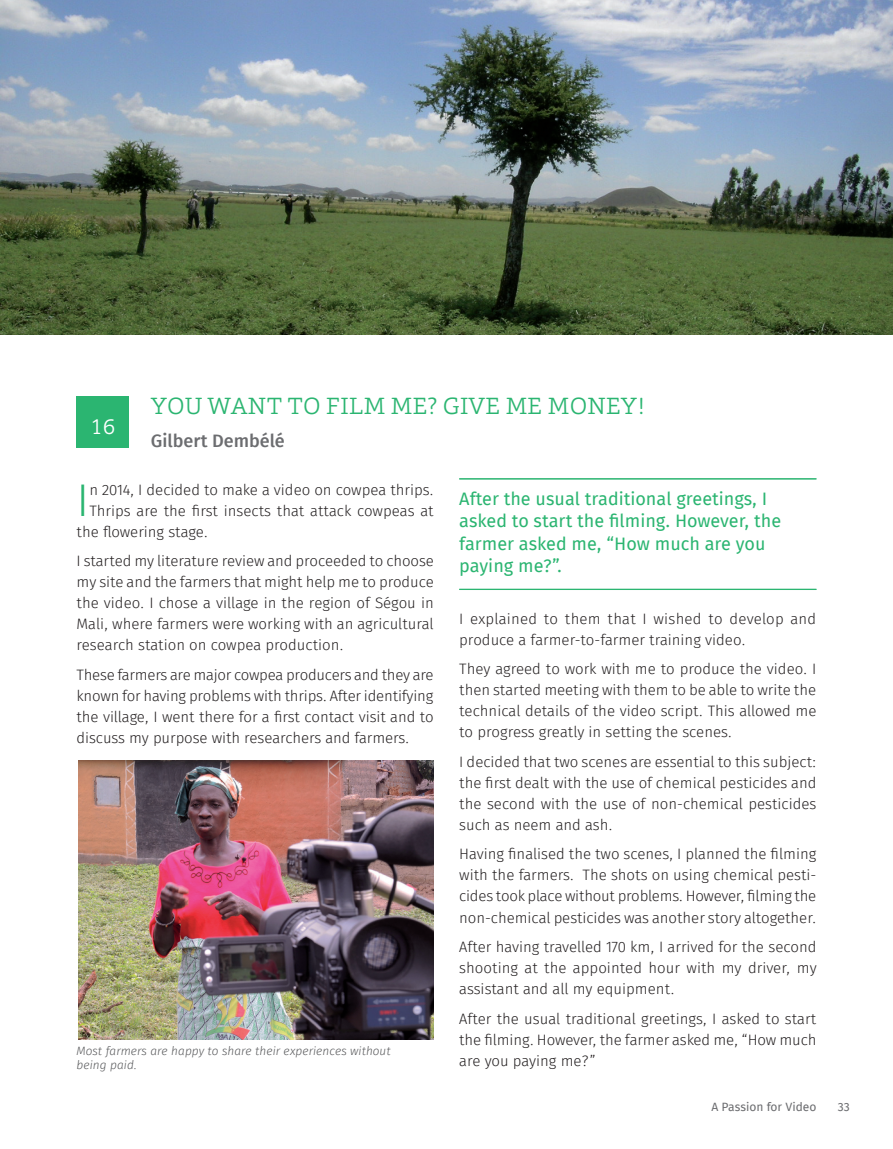
<style>
.page{position:relative;width:893px;height:1149px;background:#fff}
.page>*{position:absolute;margin:0;border:0;box-sizing:border-box;transform-origin:0 0}
.Body_text_10_12{font:300 45.6px "Fira Sans";color:#2bb571}
.t1{font:300 24px "Foro Rounded";letter-spacing:.01em;color:#2bb571}
.Headings_30{font:300 22.5px "Foro Rounded";color:#fff}
.Callout{font:18px/22.5px "Fira Sans";color:#2bb571}
._00-B-level{font:500 18px "Fira Sans";color:#6c6d70}
.Body_text_10_12-2{font:300 15px/21px "Fira Sans";color:#231f20;text-align:justify}
._00-Figure_captions{font:italic 300 12px/14.4px "Fira Sans";color:#57585a}
.t2{font:12px "Fira Sans";color:#6c6d70}
</style>
<div class="page">
<div style="left:77px;top:396px;width:52px;height:51px;background:#2bb571"></div>
<img style="left:0;top:0;width:893px;height:335px">
<img style="left:78px;top:760px;width:356px;height:278px">
<hr style="left:459px;top:478px;width:357px;height:1px;background:#2bb571">
<hr style="left:459px;top:588px;width:357px;height:1px;background:#2bb571">
<hr style="left:459px;top:589px;width:357px;height:1px;background:#2bb571">
<p class="Headings_30" style="left:90px;top:412px;width:26px">16</p>
<p class="t1" style="left:151px;top:390px;width:495px">YOU WANT TO FILM ME? GIVE ME MONEY!</p>
<p class="_00-B-level" style="left:151px;top:428px;width:135px">Gilbert Dembélé</p>
<p class="Body_text_10_12" style="left:77px;top:467px;width:14px">I</p>
<p class="Body_text_10_12-2" style="left:89px;top:480px;width:346px">n 2014, I decided to make a video on cowpea thrips.</p>
<p class="Body_text_10_12-2" style="left:89px;top:501px;width:346px">Thrips are the first insects that attack cowpeas at</p>
<p class="Body_text_10_12-2" style="left:77px;top:522px;width:133px">the flowering stage.</p>
<p class="Body_text_10_12-2" style="left:77px;top:551px;width:359px">I started my literature review and proceeded to choose my site and the farmers that might help me to produce the video. I chose a village in the region of Ségou in Mali, where farmers were working with an agricultural research station on cowpea production.</p>
<p class="Body_text_10_12-2" style="left:77px;top:665px;width:359px">These farmers are major cowpea producers and they are known for having problems with thrips. After identifying the village, I went there for a first contact visit and to discuss my purpose with researchers and farmers.</p>
<p class="_00-Figure_captions" style="left:77px;top:1043px;width:316px">Most farmers are happy to share their experiences without being paid.</p>
<p class="Callout" style="left:459px;top:488px;width:323px">After the usual traditional greetings, I asked to start the filming. However, the farmer asked me, “How much are you paying me?”.</p>
<p class="Body_text_10_12-2" style="left:459px;top:609px;width:359px">I explained to them that I wished to develop and produce a farmer-to-farmer training video.</p>
<p class="Body_text_10_12-2" style="left:459px;top:659px;width:359px">They agreed to work with me to produce the video. I then started meeting with them to be able to write the technical details of the video script. This allowed me to progress greatly in setting the scenes.</p>
<p class="Body_text_10_12-2" style="left:459px;top:752px;width:359px">I decided that two scenes are essential to this subject: the first dealt with the use of chemical pesticides and the second with the use of non-chemical pesticides such as neem and ash.</p>
<p class="Body_text_10_12-2" style="left:459px;top:844px;width:359px">Having finalised the two scenes, I planned the filming with the farmers. The shots on using chemical pesti&shy;cides took place without problems. However, filming the non-chemical pesticides was another story altogether.</p>
<p class="Body_text_10_12-2" style="left:459px;top:937px;width:359px">After having travelled 170 km, I arrived for the second shooting at the appointed hour with my driver, my assistant and all my equipment.</p>
<p class="Body_text_10_12-2" style="left:459px;top:1008px;width:359px">After the usual traditional greetings, I asked to start the filming. However, the farmer asked me, “How much are you paying me?”</p>
<p class="t2" style="left:711px;top:1097px;width:106px">A Passion for Video</p>
<p class="t2" style="left:838px;top:1097px;width:14px">33</p>
</div>
